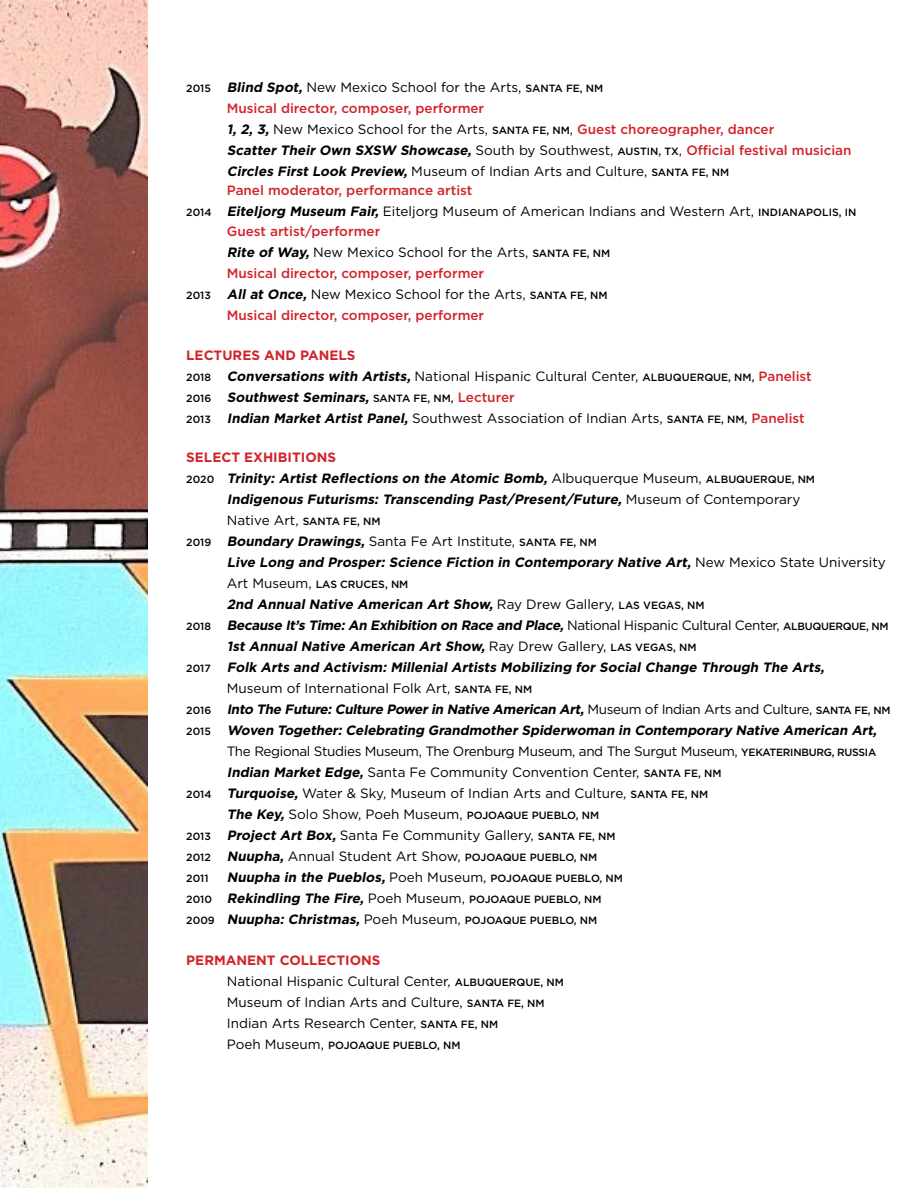
<style>
.page{position:relative;width:918px;height:1188px;background:#fff}
.page>*{position:absolute;margin:0;border:0;box-sizing:border-box;transform-origin:0 0}
.t1{font:13.5px/21px "Gotham";color:#000}
.t2{font:italic 700 13.5px/21px "Gotham";color:#000}
.t3{font:500 13.5px "Gotham";color:#d2232a}
.t4{font:13.5px "Gotham";letter-spacing:-.025em;color:#000}
.t5{font:700 13.5px "Gotham";color:#d2232a}
.t6{font:500 10.5px/21px "Gotham";color:#000}
.s1{font-weight:500;font-size:10.5px}
.s2{font-weight:700;font-style:italic}
.s3{font-weight:500;color:#d2232a}
.s4{font-style:normal;color:#d2232a}
.s5{font-weight:500;font-style:normal;font-size:10.5px}
.s6{font-weight:400;font-style:normal}
.s7{font-weight:500;font-style:normal;color:#d2232a}
.s8{font-weight:400;font-size:13.5px}
.s9{font-weight:700;font-style:italic;font-size:13.5px}
.s10{font-weight:700;color:#d2232a}
</style>
<div class="page">
<img style="left:0;top:0;width:148px;height:1188px">
<p class="t1" style="left:227px;top:76px;width:626px;text-indent:-40px"><span class="s1">2015</span> <span class="s2">Blind Spot,</span> New Mexico School for the Arts, <span class="s1">SANTA FE, NM<br></span><span class="s3">Musical director, composer, performer<br></span><span class="s2">1, 2, 3,</span> New Mexico School for the Arts, <span class="s1">SANTA FE, NM</span>, <span class="s3">Guest choreographer, dancer<br></span><span class="s2">Scatter Their Own SXSW Showcase,</span> South by Southwest, <span class="s1">AUSTIN, TX</span>, <span class="s3">Official festival musician </span><span class="s2">Circles First Look Preview,</span> Museum of Indian Arts and Culture, <span class="s1">SANTA FE, NM</span></p>
<p class="t1" style="left:186px;top:180px;width:672px;text-indent:40px"><span class="s3">Panel moderator, performance artist<br></span><span class="s1">2014</span> <span class="s2">Eiteljorg Museum Fair,</span> Eiteljorg Museum of American Indians and Western Art, <span class="s1">INDIANAPOLIS, IN</span></p>
<p class="t3" style="left:227px;top:222px;width:155px">Guest artist/performer</p>
<p class="t1" style="left:227px;top:241px;width:385px"><span class="s2">Rite of Way,</span> New Mexico School for the Arts, <span class="s1">SANTA FE, NM</span></p>
<p class="t3" style="left:227px;top:264px;width:259px">Musical director, composer, performer</p>
<p class="t1" style="left:186px;top:283px;width:423px"><span class="s1">2013</span> <span class="s2">All at Once,</span> New Mexico School for the Arts, <span class="s1">SANTA FE, NM</span></p>
<p class="t3" style="left:227px;top:306px;width:259px">Musical director, composer, performer</p>
<p class="t2" style="left:186px;top:345px;width:627px"><span class="s4">LECTURES AND PANELS<br></span><span class="s5">2018</span> Conversations with Artists, <span class="s6">National Hispanic Cultural Center,</span> <span class="s5">ALBUQUERQUE, NM,</span> <span class="s7">Panelist </span><span class="s5">2016</span> Southwest Seminars,<span class="s5">SANTA FE, NM,</span> <span class="s7">Lecturer<br></span><span class="s5">2013</span> Indian Market Artist Panel, <span class="s6">Southwest Association of Indian Arts,</span> <span class="s5">SANTA FE, NM,</span> <span class="s7">Panelist</span></p>
<p class="t5" style="left:186px;top:449px;width:151px">SELECT EXHIBITIONS</p>
<p class="t2" style="left:186px;top:468px;width:630px"><span class="s5">2 0 2 0</span> Trinity: Artist Reflections on the Atomic Bomb, <span class="s6">A l b u q u e rq u e M u s e u m ,</span> <span class="s5">A L B U Q U E R Q U E , N M</span></p>
<p class="t2" style="left:227px;top:489px;width:575px">Indigenous Futurisms: Transcending Past/Present/Future, <span class="s6">M u s e u m o f C o n t e m p o r a r y</span></p>
<p class="t1" style="left:227px;top:510px;width:155px">Native Art, <span class="s1">SANTA FE, NM</span></p>
<p class="t1" style="left:186px;top:531px;width:412px"><span class="s1">2019</span> <span class="s2">Boundary Drawings,</span> Santa Fe Art Institute, <span class="s1">SANTA FE, NM</span></p>
<p class="t2" style="left:227px;top:552px;width:660px">Live Long and Prosper: Science Fiction in Contemporary Native Art, <span class="s6">N e w M e x i c o S t a t e U n i v e r s i t y</span></p>
<p class="t6" style="left:227px;top:574px;width:183px"><span class="s8">Art Museum,</span> LAS CRUCES, NM</p>
<p class="t2" style="left:227px;top:594px;width:479px">2nd Annual Native American Art Show, <span class="s6">R a y D r e w G a l l e r y,</span> <span class="s5">L A S V E G A S , N M</span></p>
<p class="t2" style="left:186px;top:615px;width:704px"><span class="s5">2018</span> Because It’s Time:An Exhibition on Race and Place,<span class="s6">National Hispanic Cultural Center,</span> <span class="s5">ALBUQUERQUE, NM</span></p>
<p class="t2" style="left:227px;top:636px;width:471px">1st Annual Native American Art Show, <span class="s6">R a y D r e w G a l l e r y,</span> <span class="s5">L A S V E G A S , N M</span></p>
<p class="t2" style="left:186px;top:657px;width:643px"><span class="s5">2 0 1 7</span> Folk Arts and Activism: Millenial Artists Mobilizing for Social Change Through The Arts,</p>
<p class="t1" style="left:227px;top:678px;width:307px">Museum of International Folk Art, <span class="s1">SANTA FE, NM</span></p>
<p class="t2" style="left:186px;top:699px;width:706px"><span class="s5">2 0 1 6</span> Into The Future:Culture Powerin Native American Art,<span class="s6">M u s e u m o f I n d i a n A r t s a n d C u l t u re ,</span> <span class="s5">SA N TA F E , N M</span></p>
<p class="t2" style="left:186px;top:720px;width:695px"><span class="s5">2 0 1 5</span> Woven Together:Celebrating GrandmotherSpiderwoman in Contemporary Native American Art,</p>
<p class="t4" style="left:227px;top:743px;width:651px">The Regional Studies Museum, The Orenburg Museum, and The Surgut Museum, <span class="s1">YEKATERINBURG, RUSSIA</span></p>
<p class="t1" style="left:227px;top:762px;width:496px"><span class="s2">Indian Market Edge,</span> Santa Fe Community Convention Center, <span class="s1">SANTA FE, NM</span></p>
<p class="t1" style="left:186px;top:783px;width:524px"><span class="s1">2014</span> <span class="s2">Turquoise,</span> Water &amp; Sky, Museum of Indian Arts and Culture, <span class="s1">SANTA FE, NM</span></p>
<p class="t1" style="left:227px;top:804px;width:374px"><span class="s2">The Key,</span> Solo Show, Poeh Museum, <span class="s1">POJOAQUE PUEBLO, NM</span></p>
<p class="t1" style="left:186px;top:825px;width:431px"><span class="s1">2013</span> <span class="s2">Project Art Box,</span> Santa Fe Community Gallery, <span class="s1">SANTA FE, NM</span></p>
<p class="t6" style="left:186px;top:847px;width:412px">2012 <span class="s9">Nuupha,</span> <span class="s8">Annual Student Art Show,</span> POJOAQUE PUEBLO, NM<br>2011</p>
<p class="t2" style="left:227px;top:867px;width:398px">Nuupha in the Pueblos, <span class="s6">Poeh Museum,</span> <span class="s5">POJOAQUE PUEBLO, NM</span></p>
<p class="t6" style="left:186px;top:889px;width:417px">2010 <span class="s9">Rekindling The Fire,</span> <span class="s8">Poeh Museum,</span> POJOAQUE PUEBLO, NM<br>2009 <span class="s9">Nuupha: Christmas,</span> <span class="s8">Poeh Museum,</span> POJOAQUE PUEBLO, NM</p>
<p class="t1" style="left:227px;top:949px;width:339px;text-indent:-40px"><span class="s10">PERMANENT COLLECTIONS<br></span>National Hispanic Cultural Center, <span class="s1">ALBUQUERQUE, NM </span>Museum of Indian Arts and Culture, <span class="s1">SANTA FE, NM </span>Indian Arts Research Center, <span class="s1">SANTA FE, NM</span></p>
<p class="t6" style="left:227px;top:1034px;width:235px"><span class="s8">Poeh Museum,</span> POJOAQUE PUEBLO, NM</p>
</div>
